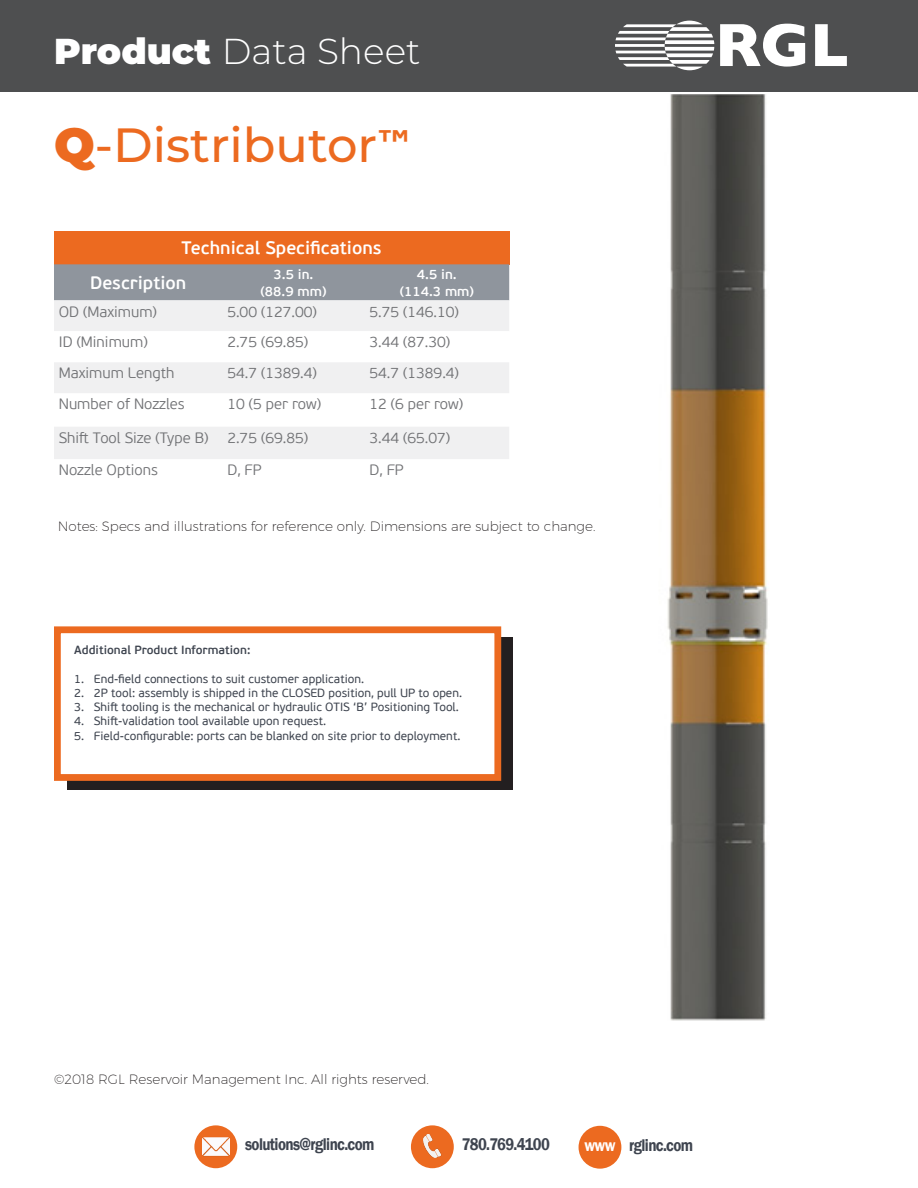
<style>
.page{position:relative;width:918px;height:1188px;background:#fff}
.page>*{position:absolute;margin:0;border:0;box-sizing:border-box;transform-origin:0 0}
.t1{font:500 48px "Montserrat";color:#ec6a20}
.t2{font:300 36px "Montserrat";color:#fff}
.t3{font:600 18px "PF Beau Sans Pro";color:#fff}
.t4{font:600 17.4px "Franklin Gothic";letter-spacing:-.04em;color:#3e444f;scale:.86 1}
.t5{font:600 17.4px "Franklin Gothic";color:#fff;scale:.86 1}
.BODY_COPY{font:300 15px "PF Beau Sans Pro";color:#717275}
.t6{font:200 13.5px "Montserrat";color:#231f20}
.t7{font:600 13.5px "PF Beau Sans Pro";color:#fff}
.t8{font:11.85px "PF Beau Sans Pro";color:#3e444f}
.t9{font:600 11.85px "PF Beau Sans Pro";color:#3e444f}
.s1{font-weight:900}
.s2{font-family:"Amble";font-weight:700}
</style>
<div class="page">
<div style="left:54px;top:231px;width:455px;height:33px;background:#ec6a20"></div>
<div style="left:54px;top:264px;width:455px;height:36px;background:#8f959d"></div>
<svg style="left:54px;top:300px;width:455px;height:159px;fill:#f0f0f1"></svg>
<div style="left:0;top:0;width:918px;height:92px;background:#4e4f50"></div>
<svg style="left:815px;top:24px;width:32px;height:42px"></svg>
<svg style="left:720px;top:24px;width:85px;height:43px"></svg>
<svg style="left:615px;top:21px;width:99px;height:49px"></svg>
<div style="left:194px;top:1125px;width:43px;height:43px;background:#ec6a20;border-radius:50%"></div>
<img style="left:202px;top:1137px;width:28px;height:20px">
<div style="left:411px;top:1125px;width:43px;height:43px;background:#ec6a20;border-radius:50%"></div>
<img style="left:423px;top:1134px;width:19px;height:24px">
<div style="left:579px;top:1126px;width:42px;height:43px;background:#ec6a20;border-radius:50%"></div>
<div style="left:67px;top:638px;width:445px;height:152px;background:#231f20"></div>
<div style="left:54px;top:626px;width:447px;height:155px;background:#fff;border:7px solid #ec6a20"></div>
<img style="left:667px;top:94px;width:101px;height:927px">
<p class="t2" style="left:54px;top:27px;width:368px"><span class="s1">Product</span> Data Sheet</p>
<p class="t1" style="left:54px;top:112px;width:358px"><span class="s1">Q</span>-Distributor<span class="s2">™</span></p>
<p class="t3" style="left:182px;top:238px;width:202px">Technical Specifications</p>
<p class="t3" style="left:90px;top:272px;width:98px">Description</p>
<p class="t7" style="left:274px;top:267px;width:41px">3.5 in.</p>
<p class="t7" style="left:261px;top:283px;width:67px">(88.9 mm)</p>
<p class="t7" style="left:417px;top:267px;width:41px">4.5 in.</p>
<p class="t7" style="left:400px;top:283px;width:76px">(114.3 mm)</p>
<p class="BODY_COPY" style="left:59px;top:303px;width:100px">OD (Maximum)</p>
<p class="BODY_COPY" style="left:227px;top:303px;width:91px">5.00 (127.00)</p>
<p class="BODY_COPY" style="left:369px;top:303px;width:91px">5.75 (146.10)</p>
<p class="BODY_COPY" style="left:59px;top:333px;width:90px">ID (Minimum)</p>
<p class="BODY_COPY" style="left:227px;top:333px;width:82px">2.75 (69.85)</p>
<p class="BODY_COPY" style="left:369px;top:333px;width:82px">3.44 (87.30)</p>
<p class="BODY_COPY" style="left:59px;top:365px;width:117px">Maximum Length</p>
<p class="BODY_COPY" style="left:227px;top:365px;width:91px">54.7 (1389.4)</p>
<p class="BODY_COPY" style="left:369px;top:365px;width:91px">54.7 (1389.4)</p>
<p class="BODY_COPY" style="left:59px;top:396px;width:127px">Number of Nozzles</p>
<p class="BODY_COPY" style="left:227px;top:396px;width:95px">10 (5 per row)</p>
<p class="BODY_COPY" style="left:369px;top:396px;width:95px">12 (6 per row)</p>
<p class="BODY_COPY" style="left:59px;top:429px;width:151px">Shift Tool Size (Type B)</p>
<p class="BODY_COPY" style="left:227px;top:429px;width:82px">2.75 (69.85)</p>
<p class="BODY_COPY" style="left:369px;top:429px;width:82px">3.44 (65.07)</p>
<p class="BODY_COPY" style="left:59px;top:461px;width:100px">Nozzle Options</p>
<p class="BODY_COPY" style="left:227px;top:461px;width:36px">D, FP</p>
<p class="BODY_COPY" style="left:369px;top:461px;width:36px">D, FP</p>
<p class="t6" style="left:58px;top:518px;width:539px">Notes: Specs and illustrations for reference only. Dimensions are subject to change.</p>
<p class="t9" style="left:74px;top:643px;width:178px">Additional Product Information:</p>
<p class="t8" style="left:74px;top:672px;width:291px">1. End-field connections to suit customer application.</p>
<p class="t8" style="left:74px;top:686px;width:389px">2. 2P tool: assembly is shipped in the CLOSED position, pull UP to open.</p>
<p class="t8" style="left:74px;top:700px;width:386px">3. Shift tooling is the mechanical or hydraulic OTIS ‘B’ Positioning Tool.</p>
<p class="t8" style="left:74px;top:714px;width:253px">4. Shift-validation tool available upon request.</p>
<p class="t8" style="left:74px;top:729px;width:388px">5. Field-configurable: ports can be blanked on site prior to deployment.</p>
<p class="t6" style="left:54px;top:1071px;width:377px">©2018 RGL Reservoir Management Inc. All rights reserved.</p>
<p class="t4" style="left:245px;top:1134px;width:152px">solutions@rglinc.com</p>
<p class="t4" style="left:462px;top:1134px;width:104px">780.769.4100</p>
<p class="t5" style="left:584px;top:1134px;width:38px">www</p>
<p class="t4" style="left:629px;top:1134px;width:76px">rglinc.com</p>
</div>
